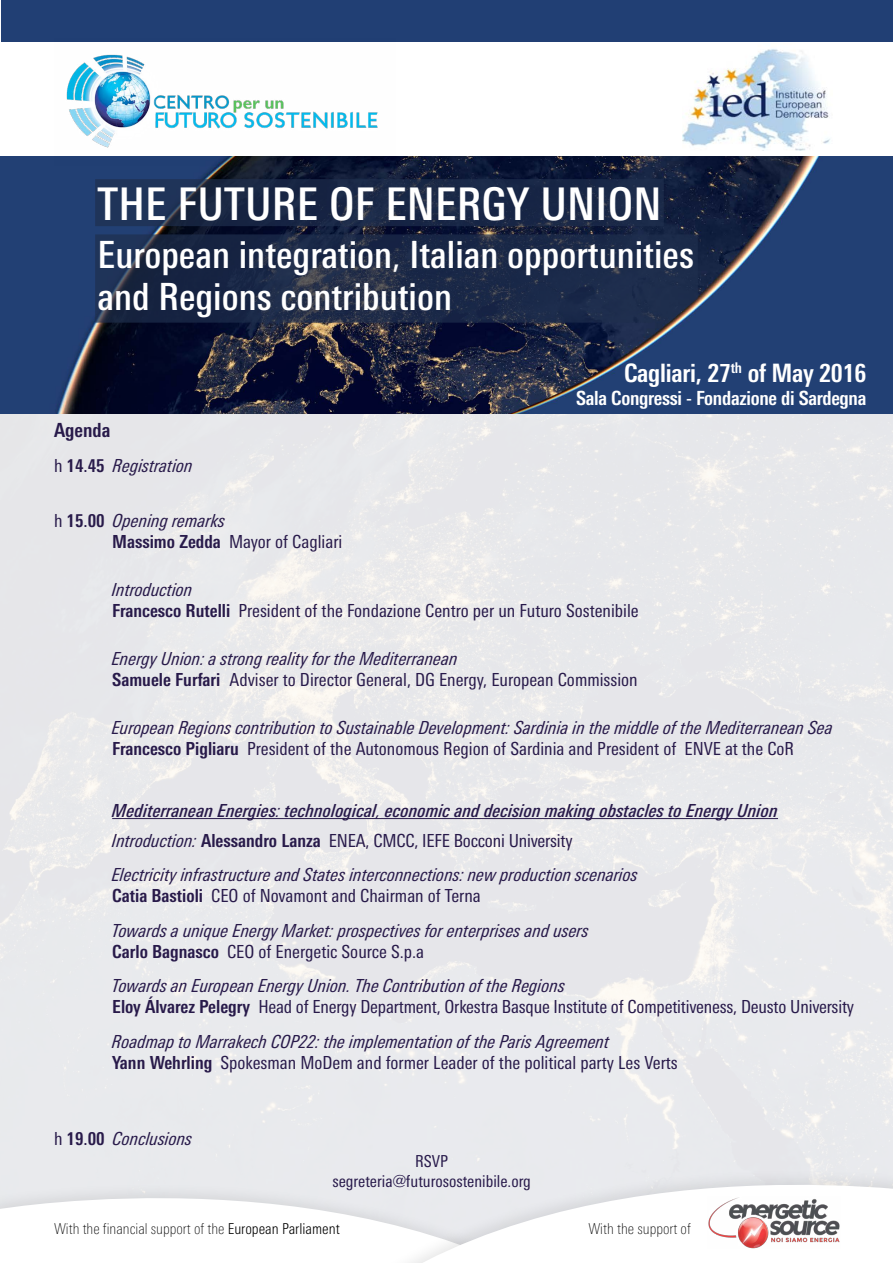
<style>
.page{position:relative;width:893px;height:1263px;background:#fff}
.page>*{position:absolute;margin:0;border:0;box-sizing:border-box;transform-origin:0 0}
.t1{font:500 condensed 45px "Linotype Univers";letter-spacing:.005em;color:#fff}
.t2{font:500 condensed 37.5px/42px "Linotype Univers";color:#fff}
.t3{font:700 condensed 25.35px "Linotype Univers";letter-spacing:-.01em;color:#fff}
.t4{font:700 condensed 19.5px "Linotype Univers";letter-spacing:-.015em;color:#fff}
.t5{font:700 condensed 19.5px "Linotype Univers";color:#281a4a}
.t6{font:italic condensed 18px/21px "Linotype Univers";color:#281a4a}
.t7{font:condensed 18px/21px "Linotype Univers";color:#281a4a}
.t8{font:italic 500 condensed 18px/30px "Linotype Univers";color:#281a4a}
.t9{font:condensed 16.5px/19.8px "Linotype Univers";color:#281a4b;text-align:center}
.t10{font:100 condensed 15px "Linotype Univers";color:#000}
.s1{font-weight:400}
.s2{font-weight:500}
.s3{font-style:normal}
.s4{font-weight:700;font-style:normal}
.s5{font-weight:500;font-style:normal}
.s6{font-weight:700}
.s7{font-style:italic}
.s8{font-weight:400;font-style:normal}
.s9{font-weight:300}
</style>
<div class="page">
<div style="left:1px;top:1px;width:892px;height:192px;background:#213f74"></div>
<div style="left:1px;top:42px;width:892px;height:116px;background:#fff"></div>
<img style="left:0;top:157px;width:893px;height:257px">
<img style="left:54px;top:54px;width:342px;height:112px">
<svg style="left:95px;top:234px;width:603px;height:89px;background:#1d2b48"></svg>
<svg style="left:95px;top:179px;width:569px;height:47px;background:#1b2948"></svg>
<img style="left:683px;top:49px;width:147px;height:102px">
<hr style="left:112px;top:818px;width:666px;height:1px;background:#281a4a">
<svg style="left:0;top:1147px;width:286px;height:62px;background:#eaebed"></svg>
<svg style="left:286px;top:1134px;width:607px;height:129px;fill:#e9eaee"></svg>
<img style="left:707px;top:1196px;width:134px;height:52px">
<h1 class="t1" style="left:98px;top:177px;width:566px">The Future of Energy Union</h1>
<h2 class="t2" style="left:98px;top:234px;width:598px">European integration<span class="s1">,</span> Italian opportunities and Regions contribution</h2>
<h3 class="t3" style="left:624px;top:358px;width:244px">Cagliari, 27<sup>th</sup> of May 2016</h3>
<p class="t4" style="left:576px;top:386px;width:292px">Sala Congressi <span class="s2">-</span> Fondazione di Sardegna</p>
<p class="t5" style="left:54px;top:419px;width:58px">Agenda</p>
<p class="t6" style="left:54px;top:455px;width:141px"><span class="s3">h</span> <span class="s4">14</span><span class="s5">.</span><span class="s4">45</span> Registration</p>
<p class="t7" style="left:112px;top:510px;width:232px;text-indent:-58px">h <span class="s6">15</span><span class="s2">.</span><span class="s6">00</span> <span class="s7">Opening remarks<br></span><span class="s6">Massimo Zedda</span> Mayor of Cagliari</p>
<p class="t7" style="left:112px;top:579px;width:528px"><span class="s7">Introduction<br></span><span class="s6">Francesco Rutelli</span> President of the Fondazione Centro per un Futuro Sostenibile</p>
<p class="t7" style="left:112px;top:648px;width:527px"><span class="s7">Energy Union: a strong reality for the Mediterranean<br></span><span class="s6">Samuele Furfari</span> Adviser to Director General, DG Energy, European Commission</p>
<p class="t6" style="left:112px;top:717px;width:723px">European Regions contribution to Sustainable Development: Sardinia in the middle of the Mediterranean Sea<br><span class="s4">Francesco Pigliaru</span> <span class="s3">President of the Autonomous Region of Sardinia and President of ENVE at the CoR</span></p>
<p class="t8" style="left:112px;top:795px;width:667px">Mediterranean Energies<span class="s1">:</span> technological<span class="s1">,</span> economic and decision making obstacles to Energy Union<br><span class="s1">Introduction:</span> <span class="s4">Alessandro Lanza</span> <span class="s8">ENEA, CMCC, IEFE Bocconi University</span></p>
<p class="t6" style="left:112px;top:864px;width:527px">Electricity infrastructure and States interconnections: new production scenarios<br><span class="s4">Catia Bastioli</span> <span class="s3">CEO of Novamont and Chairman of Terna</span></p>
<p class="t6" style="left:112px;top:920px;width:478px">Towards a unique Energy Market: prospectives for enterprises and users<br><span class="s4">Carlo Bagnasco</span> <span class="s3">CEO of Energetic Source S.p.a</span></p>
<p class="t7" style="left:112px;top:975px;width:743px"><span class="s7">Towards an European Energy Union. The Contribution of the Regions<br></span><span class="s6">Eloy Álvarez Pelegry</span> Head of Energy Department, Orkestra Basque Institute of Competitiveness, Deusto University</p>
<p class="t6" style="left:112px;top:1031px;width:567px">Roadmap to Marrakech COP22: the implementation of the Paris Agreement<br><span class="s4">Yann Wehrling</span> <span class="s3">Spokesman MoDem and former Leader of the political party Les Verts</span></p>
<p class="t6" style="left:54px;top:1128px;width:140px"><span class="s3">h</span> <span class="s4">19</span><span class="s5">.</span><span class="s4">00</span> Conclusions</p>
<p class="t9" style="left:332px;top:1151px;width:200px">RSVP segreteria@futurosostenibile.org</p>
<p class="t10" style="left:54px;top:1220px;width:287px">With the financial support of the <span class="s9">European Parliament</span></p>
<p class="t10" style="left:588px;top:1220px;width:104px">With the support of</p>
</div>
